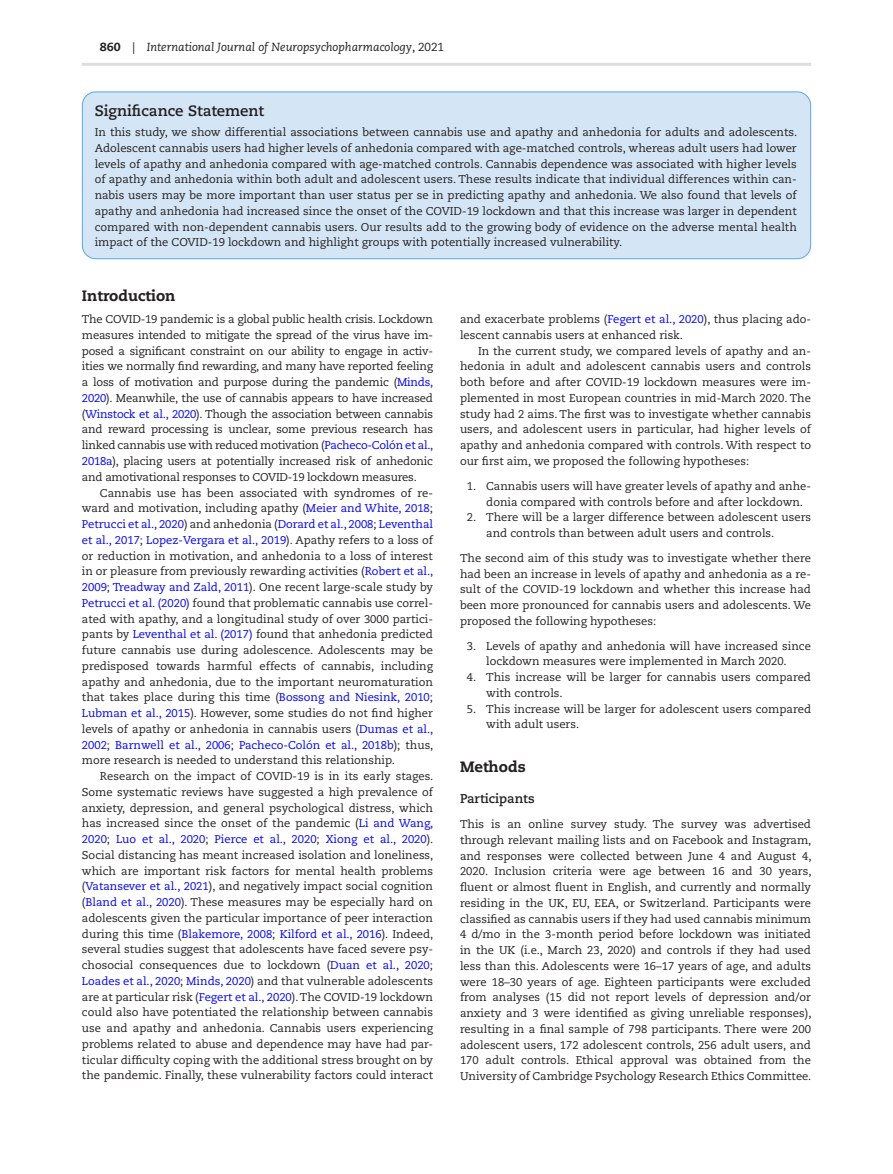
<style>
.page{position:relative;width:893px;height:1174px;background:#fff}
.page>*{position:absolute;margin:0;border:0;box-sizing:border-box;transform-origin:0 0}
.t1{font:700 15px "Caecilia LT Std";color:#231f20}
.t2{font:800 15px "Caecilia LT Std";color:#231f20}
.t3{font:700 12.75px "Caecilia LT Std";color:#231f20}
.t4{font:italic 11.7px "Caecilia LT Std";color:#231f20}
.t5{font:11.25px/15.8px "Caecilia LT Std";color:#231f20;text-align:justify}
.s1{font-weight:800;font-style:normal}
.s2{font-style:normal}
.s3{color:#00f}
</style>
<div class="page">
<hr style="left:82px;top:63px;width:729px;height:3px;background:#dcdddf">
<div style="left:82px;top:92px;width:729px;height:167px;background:#d4e5f5;border-radius:14px"></div>
<div style="left:82px;top:91px;width:729px;height:168px;border:1px solid #5ba8dc;border-radius:14px"></div>
<p class="t4" style="left:100px;top:40px;width:346px"><span class="s1">860</span> <span class="s2">|</span> International Journal of Neuropsychopharmacology<span class="s2">, 2021</span></p>
<h1 class="t1" style="left:95px;top:102px;width:171px">Significance Statement</h1>
<p class="t5" style="left:95px;top:124px;width:704px">In this study, we show differential associations between cannabis use and apathy and anhedonia for adults and adolescents.<br>Adolescent cannabis users had higher levels of anhedonia compared with age-matched controls, whereas adult users had lower levels of apathy and anhedonia compared with age-matched controls. Cannabis dependence was associated with higher levels of apathy and anhedonia within both adult and adolescent users. These results indicate that individual differences within can&shy;nabis users may be more important than user status per se in predicting apathy and anhedonia. We also found that levels of apathy and anhedonia had increased since the onset of the COVID-19 lockdown and that this increase was larger in dependent compared with non-dependent cannabis users. Our results add to the growing body of evidence on the adverse mental health impact of the COVID-19 lockdown and highlight groups with potentially increased vulnerability.</p>
<h1 class="t2" style="left:82px;top:286px;width:95px">Introduction</h1>
<p class="t5" style="left:82px;top:312px;width:353px">The COVID-19 pandemic is a global public health crisis. Lockdown measures intended to mitigate the spread of the virus have im&shy;posed a significant constraint on our ability to engage in activ&shy;ities we normally find rewarding, and many have reported feeling a loss of motivation and purpose during the pandemic (<span class="s3">Minds, 2020</span>). Meanwhile, the use of cannabis appears to have increased (<span class="s3">Winstock et al., 2020</span>). Though the association between cannabis and reward processing is unclear, some previous research has linked cannabis use with reduced motivation (<span class="s3">Pacheco-Colón et al., 2018a</span>), placing users at potentially increased risk of anhedonic and amotivational responses to COVID-19 lockdown measures.</p>
<p class="t5" style="left:82px;top:485px;width:353px;text-indent:18px">Cannabis use has been associated with syndromes of re&shy;ward and motivation, including apathy (<span class="s3">Meier and White, 2018</span>; <span class="s3">Petrucci et al., 2020</span>) and anhedonia (<span class="s3">Dorard et al., 2008</span>; <span class="s3">Leventhal et al., 2017</span>; <span class="s3">Lopez-Vergara et al., 2019</span>). Apathy refers to a loss of or reduction in motivation, and anhedonia to a loss of interest in or pleasure from previously rewarding activities (<span class="s3">Robert et al., 2009</span>; <span class="s3">Treadway and Zald, 2011</span>). One recent large-scale study by <span class="s3">Petrucci et al. (2020)</span> found that problematic cannabis use correl&shy;ated with apathy, and a longitudinal study of over 3000 partici&shy;pants by <span class="s3">Leventhal et al. (2017)</span> found that anhedonia predicted future cannabis use during adolescence. Adolescents may be predisposed towards harmful effects of cannabis, including apathy and anhedonia, due to the important neuromaturation that takes place during this time (<span class="s3">Bossong and Niesink, 2010</span>; <span class="s3">Lubman et al., 2015</span>). However, some studies do not find higher levels of apathy or anhedonia in cannabis users (<span class="s3">Dumas et al., 2002</span>; <span class="s3">Barnwell et al., 2006</span>; <span class="s3">Pacheco-Colón et al., 2018b</span>); thus, more research is needed to understand this relationship.</p>
<p class="t5" style="left:82px;top:768px;width:353px;text-indent:18px">Research on the impact of COVID-19 is in its early stages.<br>Some systematic reviews have suggested a high prevalence of anxiety, depression, and general psychological distress, which has increased since the onset of the pandemic (<span class="s3">Li and Wang, 2020</span>; <span class="s3">Luo et al., 2020</span>; <span class="s3">Pierce et al., 2020</span>; <span class="s3">Xiong et al., 2020</span>).<br>Social distancing has meant increased isolation and loneliness, which are important risk factors for mental health problems (<span class="s3">Vatansever et al., 2021</span>), and negatively impact social cognition (<span class="s3">Bland et al., 2020</span>). These measures may be especially hard on adolescents given the particular importance of peer interaction during this time (<span class="s3">Blakemore, 2008</span>; <span class="s3">Kilford et al., 2016</span>). Indeed, several studies suggest that adolescents have faced severe psy&shy;chosocial consequences due to lockdown (<span class="s3">Duan et al., 2020</span>; <span class="s3">Loades et al., 2020</span>; <span class="s3">Minds, 2020</span>) and that vulnerable adolescents are at particular risk (<span class="s3">Fegert et al., 2020</span>). The COVID-19 lockdown could also have potentiated the relationship between cannabis use and apathy and anhedonia. Cannabis users experiencing problems related to abuse and dependence may have had par&shy;ticular difficulty coping with the additional stress brought on by the pandemic. Finally, these vulnerability factors could interact</p>
<p class="t5" style="left:460px;top:312px;width:352px">and exacerbate problems (<span class="s3">Fegert et al., 2020</span>), thus placing ado&shy;lescent cannabis users at enhanced risk.</p>
<p class="t5" style="left:460px;top:343px;width:353px;text-indent:18px">In the current study, we compared levels of apathy and an&shy;hedonia in adult and adolescent cannabis users and controls both before and after COVID-19 lockdown measures were im&shy;plemented in most European countries in mid-March 2020. The study had 2 aims. The first was to investigate whether cannabis users, and adolescent users in particular, had higher levels of apathy and anhedonia compared with controls. With respect to our first aim, we proposed the following hypotheses:</p>
<p class="t5" style="left:486px;top:478px;width:326px;text-indent:-19px">1. Cannabis users will have greater levels of apathy and anhe&shy;donia compared with controls before and after lockdown.</p>
<p class="t5" style="left:486px;top:510px;width:326px;text-indent:-19px">2. There will be a larger difference between adolescent users and controls than between adult users and controls.</p>
<p class="t5" style="left:460px;top:550px;width:353px">The second aim of this study was to investigate whether there had been an increase in levels of apathy and anhedonia as a re&shy;sult of the COVID-19 lockdown and whether this increase had been more pronounced for cannabis users and adolescents. We proposed the following hypotheses:</p>
<p class="t5" style="left:467px;top:638px;width:346px;text-align:center">3. Levels of apathy and anhedonia will have increased since lockdown measures were implemented in March 2020.</p>
<p class="t5" style="left:486px;top:669px;width:326px;text-indent:-19px">4. This increase will be larger for cannabis users compared with controls.</p>
<p class="t5" style="left:486px;top:701px;width:326px;text-indent:-19px">5. This increase will be larger for adolescent users compared with adult users.</p>
<h1 class="t2" style="left:460px;top:757px;width:67px">Methods</h1>
<p class="t3" style="left:460px;top:790px;width:76px">Participants</p>
<p class="t5" style="left:460px;top:816px;width:353px">This is an online survey study. The survey was advertised through relevant mailing lists and on Facebook and Instagram, and responses were collected between June 4 and August 4, 2020. Inclusion criteria were age between 16 and 30 years, fluent or almost fluent in English, and currently and normally residing in the UK, EU, EEA, or Switzerland. Participants were classified as cannabis users if they had used cannabis minimum 4 d/mo in the 3-month period before lockdown was initiated in the UK (i.e., March 23, 2020) and controls if they had used less than this. Adolescents were 16–17 years of age, and adults were 18–30 years of age. Eighteen participants were excluded from analyses (15 did not report levels of depression and/or anxiety and 3 were identified as giving unreliable responses), resulting in a final sample of 798 participants. There were 200 adolescent users, 172 adolescent controls, 256 adult users, and 170 adult controls. Ethical approval was obtained from the University of Cambridge Psychology Research Ethics Committee.</p>
</div>
